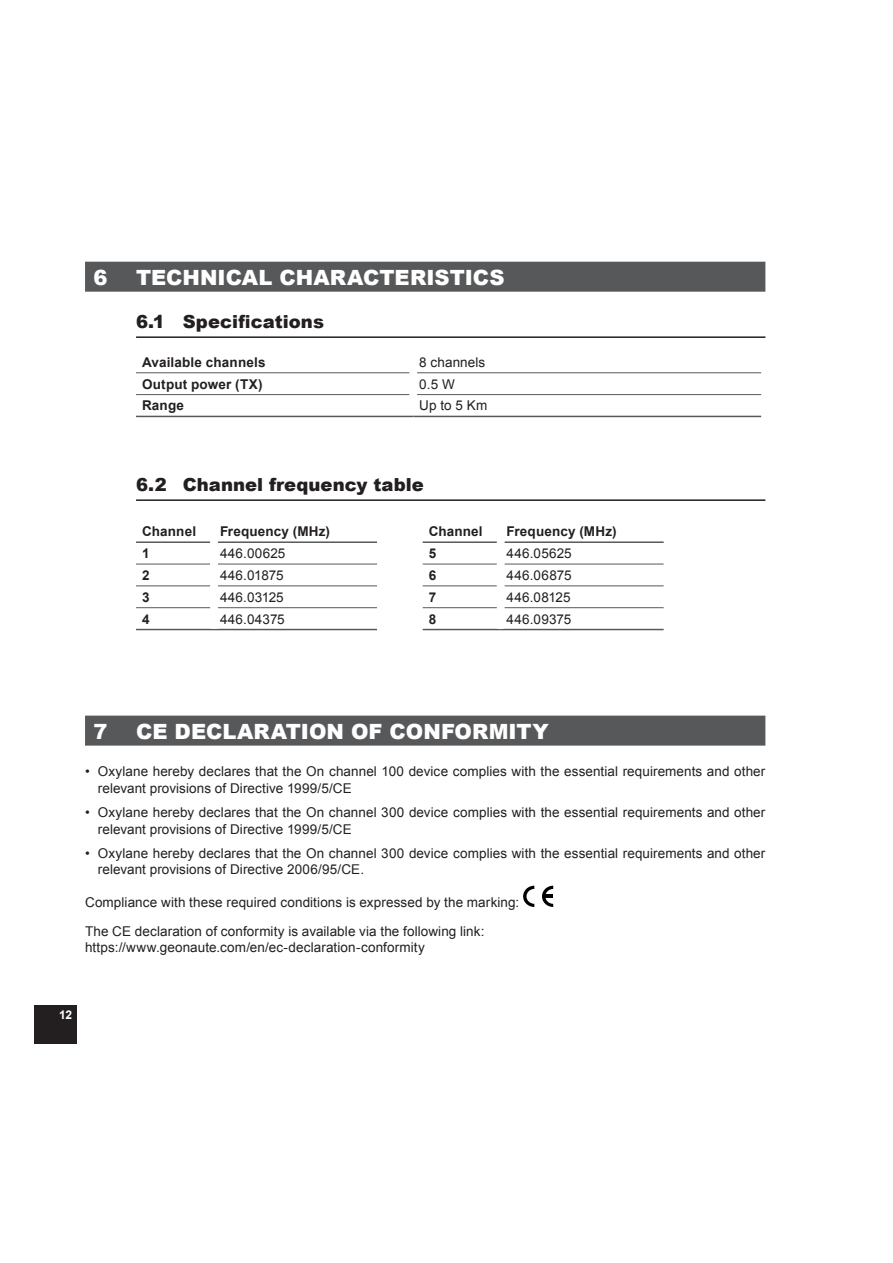
<style>
.page{position:relative;width:893px;height:1263px;background:#fff}
.page>*{position:absolute;margin:0;border:0;box-sizing:border-box;transform-origin:0 0}
.t1{font:900 21px "Arial";letter-spacing:.005em;color:#fff}
.t2{font:900 18px "Arial";letter-spacing:.005em;color:#231f20}
.t3{font:13.5px/16.2px "Arial";letter-spacing:.005em;color:#231f20}
.t4{font:700 13.5px "Arial";letter-spacing:.01em;color:#231f20}
.t5{font:700 12px "Arial";color:#fff}
</style>
<div class="page">
<div style="left:34px;top:1006px;width:43px;height:38px;background:#231f20"></div>
<div style="left:85px;top:262px;width:680px;height:30px;background:#57585a"></div>
<hr style="left:136px;top:336px;width:629px;height:2px;background:#231f20">
<hr style="left:136px;top:372px;width:274px;height:1px;background:#57585a">
<hr style="left:417px;top:372px;width:344px;height:1px;background:#57585a">
<hr style="left:136px;top:394px;width:274px;height:1px;background:#57585a">
<hr style="left:417px;top:394px;width:344px;height:1px;background:#57585a">
<hr style="left:136px;top:416px;width:277px;height:1px;background:#57585a">
<hr style="left:413px;top:416px;width:348px;height:1px;background:#57585a">
<div style="left:85px;top:716px;width:680px;height:30px;background:#57585a"></div>
<svg style="left:523px;top:886px;width:11px;height:21px"></svg>
<svg style="left:542px;top:886px;width:11px;height:21px"></svg>
<hr style="left:136px;top:499px;width:629px;height:2px;background:#231f20">
<hr style="left:136px;top:629px;width:78px;height:1px;background:#57585a">
<hr style="left:214px;top:629px;width:163px;height:1px;background:#57585a">
<hr style="left:136px;top:541px;width:74px;height:2px;background:#57585a">
<hr style="left:218px;top:541px;width:159px;height:2px;background:#57585a">
<hr style="left:136px;top:564px;width:74px;height:1px;background:#57585a">
<hr style="left:218px;top:564px;width:159px;height:1px;background:#57585a">
<hr style="left:136px;top:585px;width:74px;height:1px;background:#57585a">
<hr style="left:218px;top:585px;width:159px;height:1px;background:#57585a">
<hr style="left:136px;top:607px;width:74px;height:1px;background:#57585a">
<hr style="left:218px;top:607px;width:159px;height:1px;background:#57585a">
<hr style="left:423px;top:629px;width:78px;height:1px;background:#57585a">
<hr style="left:501px;top:629px;width:163px;height:1px;background:#57585a">
<hr style="left:423px;top:541px;width:74px;height:2px;background:#57585a">
<hr style="left:504px;top:541px;width:160px;height:2px;background:#57585a">
<hr style="left:423px;top:564px;width:74px;height:1px;background:#57585a">
<hr style="left:504px;top:564px;width:160px;height:1px;background:#57585a">
<hr style="left:423px;top:585px;width:74px;height:1px;background:#57585a">
<hr style="left:504px;top:585px;width:160px;height:1px;background:#57585a">
<hr style="left:423px;top:607px;width:74px;height:1px;background:#57585a">
<hr style="left:504px;top:607px;width:160px;height:1px;background:#57585a">
<h1 class="t1" style="left:94px;top:262px;width:16px">6</h1>
<h1 class="t1" style="left:136px;top:262px;width:106px">TECHNICAL</h1>
<h1 class="t1" style="left:279px;top:262px;width:85px">CHARACTE</h1>
<h1 class="t1" style="left:410px;top:262px;width:79px">RISTICS</h1>
<h2 class="t2" style="left:136px;top:308px;width:189px">6.1 SPECIFICATIONS</h2>
<p class="t4" style="left:142px;top:353px;width:125px">Available channels</p>
<p class="t3" style="left:419px;top:354px;width:67px">8 channels</p>
<p class="t4" style="left:142px;top:375px;width:122px">Output power (TX)</p>
<p class="t3" style="left:419px;top:376px;width:37px">0.5 W</p>
<p class="t4" style="left:142px;top:397px;width:43px">Range</p>
<p class="t3" style="left:419px;top:398px;width:69px">Up to 5 Km</p>
<h2 class="t2" style="left:136px;top:471px;width:289px">6.2 CHANNEL FREQUENCY TABLE</h2>
<p class="t4" style="left:142px;top:522px;width:56px">Channel</p>
<p class="t4" style="left:220px;top:522px;width:111px">Frequency (MHz)</p>
<p class="t4" style="left:142px;top:544px;width:9px">1</p>
<p class="t3" style="left:220px;top:545px;width:67px">446.00625</p>
<p class="t4" style="left:142px;top:566px;width:9px">2</p>
<p class="t3" style="left:220px;top:567px;width:65px">446.01875</p>
<p class="t4" style="left:142px;top:588px;width:9px">3</p>
<p class="t3" style="left:220px;top:589px;width:65px">446.03125</p>
<p class="t4" style="left:142px;top:610px;width:9px">4</p>
<p class="t3" style="left:220px;top:611px;width:66px">446.04375</p>
<p class="t4" style="left:429px;top:522px;width:56px">Channel</p>
<p class="t4" style="left:507px;top:522px;width:111px">Frequency (MHz)</p>
<p class="t4" style="left:429px;top:544px;width:9px">5</p>
<p class="t3" style="left:507px;top:545px;width:67px">446.05625</p>
<p class="t4" style="left:429px;top:566px;width:9px">6</p>
<p class="t3" style="left:507px;top:567px;width:66px">446.06875</p>
<p class="t4" style="left:429px;top:588px;width:9px">7</p>
<p class="t3" style="left:507px;top:589px;width:65px">446.08125</p>
<p class="t4" style="left:429px;top:610px;width:9px">8</p>
<p class="t3" style="left:507px;top:611px;width:66px">446.09375</p>
<h1 class="t1" style="left:94px;top:716px;width:16px">7</h1>
<h1 class="t1" style="left:136px;top:716px;width:55px">CE DECLA</h1>
<h1 class="t1" style="left:254px;top:716px;width:154px">RATION OF CONFO</h1>
<h1 class="t1" style="left:472px;top:716px;width:78px">RMITY</h1>
<p class="t3" style="left:98px;top:764px;width:669px;text-indent:-13px">• Oxylane hereby declares that the On channel 100 device complies with the essential requirements and other relevant provisions of Directive 1999/5/CE</p>
<p class="t3" style="left:98px;top:805px;width:669px;text-indent:-13px">• Oxylane hereby declares that the On channel 300 device complies with the essential requirements and other relevant provisions of Directive 1999/5/CE</p>
<p class="t3" style="left:98px;top:845px;width:669px;text-indent:-13px">• Oxylane hereby declares that the On channel 300 device complies with the essential requirements and other relevant provisions of Directive 2006/95/CE.</p>
<p class="t3" style="left:85px;top:888px;width:436px;line-height:29px">Compliance with these required conditions is expressed by the marking:<br>The CE declaration of conformity is available via the following link:</p>
<p class="t3" style="left:85px;top:939px;width:341px">https://www.geonaute.com/en/ec-declaration-conformity</p>
<p class="t5" style="left:59px;top:1006px;width:15px">12</p>
</div>
